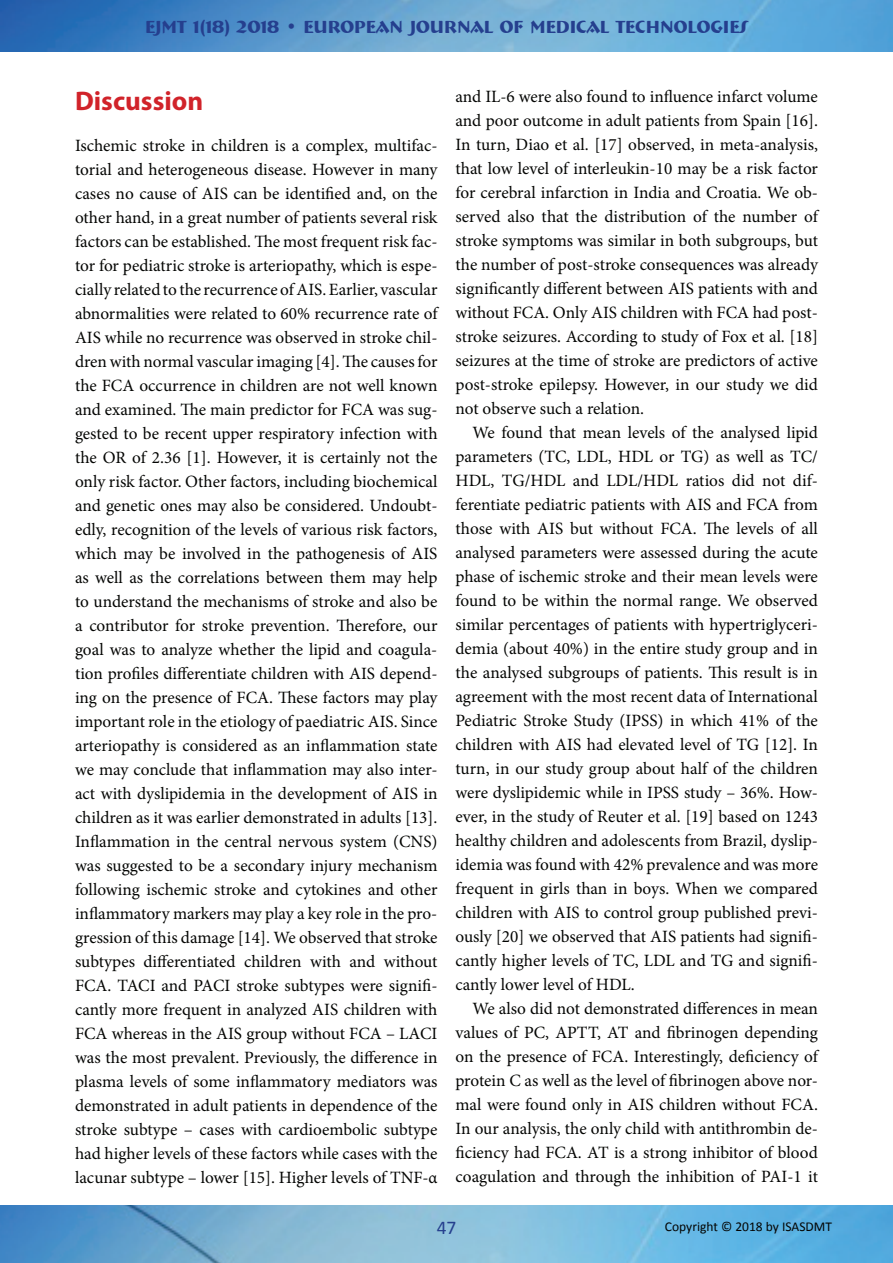
<style>
.page{position:relative;width:893px;height:1263px;background:#fff}
.page>*{position:absolute;margin:0;border:0;box-sizing:border-box;transform-origin:0 0}
.t1{font:700 27px "Myriad Pro";color:#d1232a}
.t2{font:19.5px "Calibri";color:#253f8e}
.t3{font:700 18px "Bremen BT";color:#253f8e}
.t4{font:17.25px/24px "Minion Pro";color:#040503;text-align:justify}
.t5{font:13.5px "Calibri";color:#040503}
</style>
<div class="page">
<img style="left:0;top:0;width:893px;height:52px">
<img style="left:0;top:1205px;width:893px;height:58px">
<p class="t3" style="left:145px;top:15px;width:604px">EJMT 1(18) 2018 • EUROPEAN JOURNAL OF MEDICAL TECHNOLOGIES</p>
<h1 class="t1" style="left:75px;top:84px;width:130px">Discussion</h1>
<p class="t4" style="left:75px;top:133px;width:364px">Ischemic stroke in children is a complex, multifac&shy;torial and heterogeneous disease. However in many cases no cause of AIS can be identified and, on the other hand, in a great number of patients several risk factors can be established. The most frequent risk fac&shy;tor for pediatric stroke is arteriopathy, which is espe&shy;cially related to the recurrence of AIS. Earlier, vascular abnormalities were related to 60% recurrence rate of AIS while no recurrence was observed in stroke chil&shy;dren with normal vascular imaging [4]. The causes for the FCA occurrence in children are not well known and examined. The main predictor for FCA was sug&shy;gested to be recent upper respiratory infection with the OR of 2.36 [1]. However, it is certainly not the only risk factor. Other factors, including biochemical and genetic ones may also be considered. Undoubt&shy;edly, recognition of the levels of various risk factors, which may be involved in the pathogenesis of AIS as well as the correlations between them may help to understand the mechanisms of stroke and also be a contributor for stroke prevention. Therefore, our goal was to analyze whether the lipid and coagula&shy;tion profiles differentiate children with AIS depend&shy;ing on the presence of FCA. These factors may play important role in the etiology of paediatric AIS. Since arteriopathy is considered as an inflammation state we may conclude that inflammation may also inter&shy;act with dyslipidemia in the development of AIS in children as it was earlier demonstrated in adults [13].<br>Inflammation in the central nervous system (CNS) was suggested to be a secondary injury mechanism following ischemic stroke and cytokines and other inflammatory markers may play a key role in the pro&shy;gression of this damage [14]. We observed that stroke subtypes differentiated children with and without FCA. TACI and PACI stroke subtypes were signifi&shy;cantly more frequent in analyzed AIS children with FCA whereas in the AIS group without FCA – LACI was the most prevalent. Previously, the difference in plasma levels of some inflammatory mediators was demonstrated in adult patients in dependence of the stroke subtype – cases with cardioembolic subtype had higher levels of these factors while cases with the lacunar subtype – lower [15]. Higher levels of TNF-α</p>
<p class="t4" style="left:455px;top:85px;width:364px">and IL-6 were also found to influence infarct volume and poor outcome in adult patients from Spain [16].<br>In turn, Diao et al. [17] observed, in meta-analysis, that low level of interleukin-10 may be a risk factor for cerebral infarction in India and Croatia. We ob&shy;served also that the distribution of the number of stroke symptoms was similar in both subgroups, but the number of post-stroke consequences was already significantly different between AIS patients with and without FCA. Only AIS children with FCA had post&shy;stroke seizures. According to study of Fox et al. [18] seizures at the time of stroke are predictors of active post-stroke epilepsy. However, in our study we did not observe such a relation.</p>
<p class="t4" style="left:455px;top:421px;width:364px;text-indent:17px">We found that mean levels of the analysed lipid parameters (TC, LDL, HDL or TG) as well as TC/ HDL, TG/HDL and LDL/HDL ratios did not dif&shy;ferentiate pediatric patients with AIS and FCA from those with AIS but without FCA. The levels of all analysed parameters were assessed during the acute phase of ischemic stroke and their mean levels were found to be within the normal range. We observed similar percentages of patients with hypertriglyceri&shy;demia (about 40%) in the entire study group and in the analysed subgroups of patients. This result is in agreement with the most recent data of International Pediatric Stroke Study (IPSS) in which 41% of the children with AIS had elevated level of TG [12]. In turn, in our study group about half of the children were dyslipidemic while in IPSS study – 36%. How&shy;ever, in the study of Reuter et al. [19] based on 1243 healthy children and adolescents from Brazil, dyslip&shy;idemia was found with 42% prevalence and was more frequent in girls than in boys. When we compared children with AIS to control group published previ&shy;ously [20] we observed that AIS patients had signifi&shy;cantly higher levels of TC, LDL and TG and signifi&shy;cantly lower level of HDL.</p>
<p class="t4" style="left:455px;top:997px;width:364px;text-indent:17px">We also did not demonstrated differences in mean values of PC, APTT, AT and fibrinogen depending on the presence of FCA. Interestingly, deficiency of protein C as well as the level of fibrinogen above nor&shy;mal were found only in AIS children without FCA.<br>In our analysis, the only child with antithrombin de&shy;ficiency had FCA. AT is a strong inhibitor of blood coagulation and through the inhibition of PAI-1 it</p>
<p class="t2" style="left:437px;top:1215px;width:21px">47</p>
<p class="t5" style="left:665px;top:1218px;width:169px">Copyright © 2018 by ISASDMT</p>
</div>
